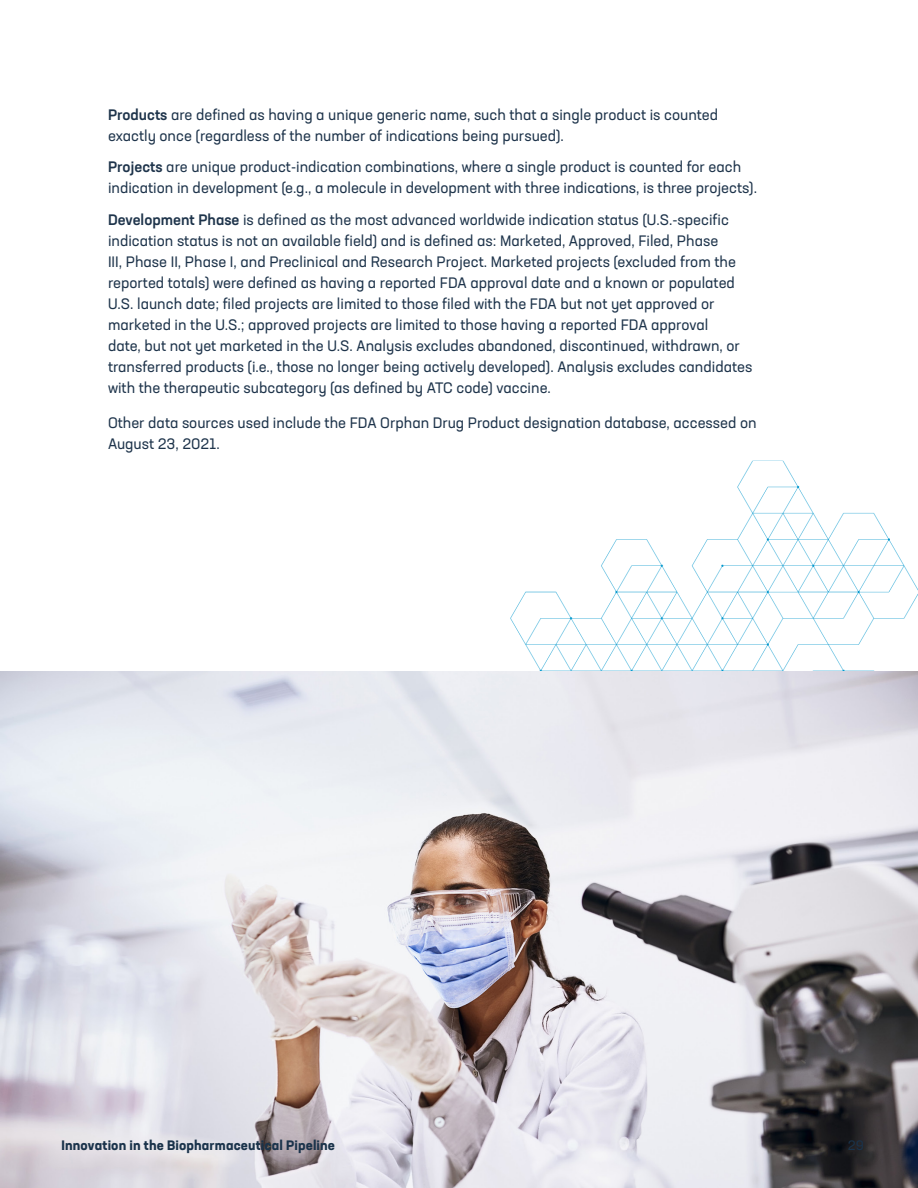
<style>
.page{position:relative;width:918px;height:1188px;background:#fff}
.page>*{position:absolute;margin:0;border:0;box-sizing:border-box;transform-origin:0 0}
.body_text{font:15px/21px "Neusa Next Std";color:#1e344b}
.notes{font:15px/21px "Neusa Next Std";color:#1e344b}
.t1{font:700 13.5px "Neusa Next Std";letter-spacing:.01em;color:#1a334b}
.t2{font:13.5px "Neusa Next Std";color:#1a334b}
.s1{font-weight:500}
</style>
<div class="page">
<img style="left:510px;top:460px;width:408px;height:211px">
<img style="left:0;top:671px;width:918px;height:517px">
<p class="body_text" style="left:108px;top:104px;width:612px"><span class="s1">Products</span> are defined as having a unique generic name, such that a single product is counted exactly once (regardless of the number of indications being pursued).</p>
<p class="body_text" style="left:108px;top:156px;width:651px"><span class="s1">Projects</span> are unique product-indication combinations, where a single product is counted for each indication in development (e.g., a molecule in development with three indications, is three projects).</p>
<p class="body_text" style="left:108px;top:209px;width:646px"><span class="s1">Development Phase</span> is defined as the most advanced worldwide indication status (U.S.-specific indication status is not an available field) and is defined as: Marketed, Approved, Filed, Phase<br>III, Phase II, Phase I, and Preclinical and Research Project. Marketed projects (excluded from the reported totals) were defined as having a reported FDA approval date and a known or populated U.S. launch date; filed projects are limited to those filed with the FDA but not yet approved or marketed in the U.S.; approved projects are limited to those having a reported FDA approval<br>date, but not yet marketed in the U.S. Analysis excludes abandoned, discontinued, withdrawn, or transferred products (i.e., those no longer being actively developed). Analysis excludes candidates with the therapeutic subcategory (as defined by ATC code) vaccine.</p>
<p class="notes" style="left:108px;top:412px;width:650px">Other data sources used include the FDA Orphan Drug Product designation database, accessed on<br>August 23, 2021.</p>
<p class="t1" style="left:62px;top:1137px;width:275px">Innovation in the Biopharmaceutical Pipeline</p>
<p class="t2" style="left:848px;top:1137px;width:18px">29</p>
</div>
